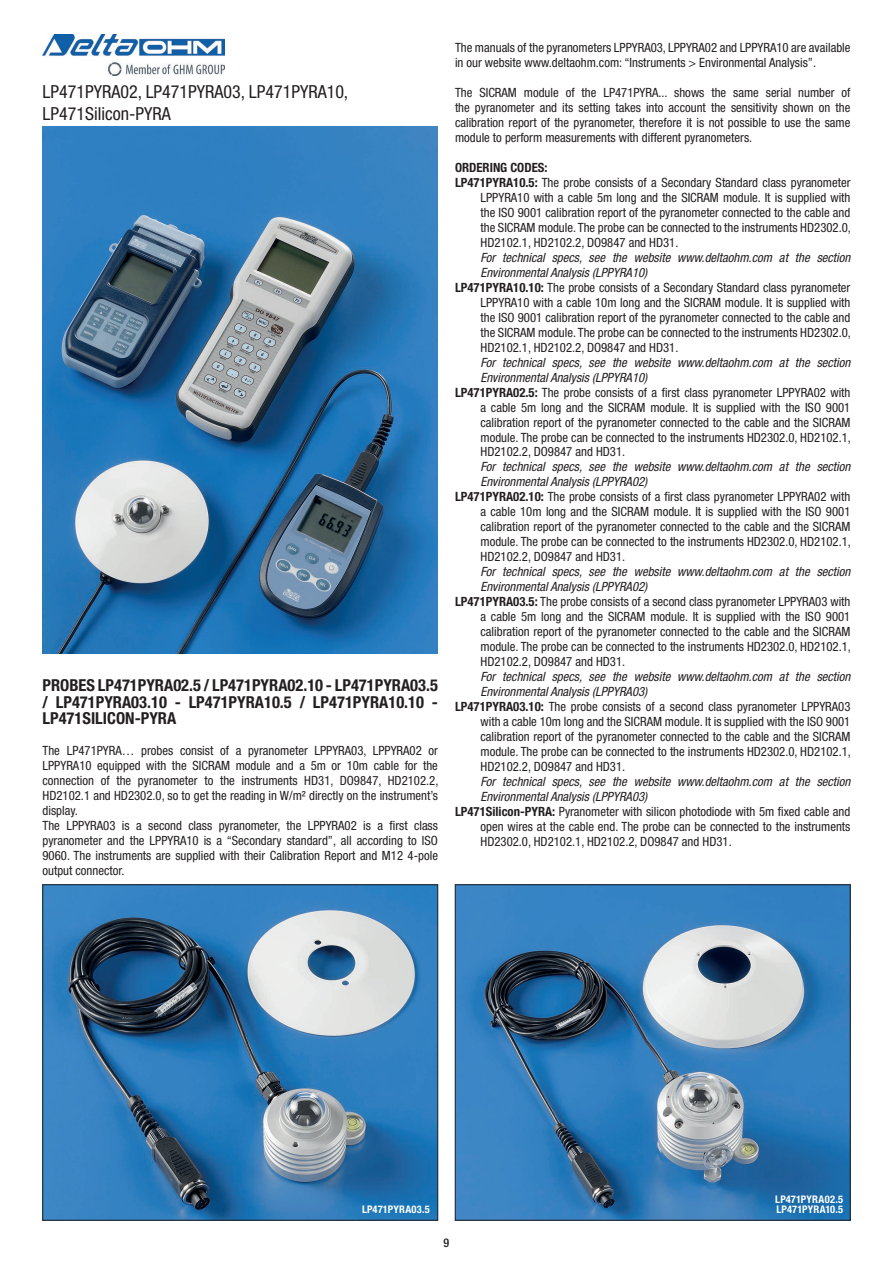
<style>
.page{position:relative;width:893px;height:1263px;background:#fff}
.page>*{position:absolute;margin:0;border:0;box-sizing:border-box;transform-origin:0 0}
.t1{font:condensed 18px/22.5px "Helvetica Neue LT Std";color:#231f20}
.t2{font:700 condensed 16.5px/16.5px "Helvetica Neue LT Std";color:#231f20;text-align:justify}
.t3{font:condensed 12.75px/15px "Helvetica Neue LT Std";color:#231f20}
.t4{font:italic condensed 12.75px "Helvetica Neue LT Std";color:#231f20}
.t5{font:700 condensed 12.75px "Helvetica Neue LT Std";color:#231f20}
.t6{font:500 condensed 12px "Helvetica Neue LT Std";color:#231f20}
.t7{font:700 condensed 10.5px "Helvetica Neue LT Std";letter-spacing:.025em;color:#fff}
.s1{font-weight:700}
</style>
<div class="page">
<img style="left:43px;top:126px;width:395px;height:527px">
<img style="left:457px;top:886px;width:391px;height:332px">
<div style="left:455px;top:884px;width:395px;height:336px;border:1px solid #231f20"></div>
<img style="left:45px;top:886px;width:391px;height:332px">
<div style="left:43px;top:884px;width:395px;height:336px;border:1px solid #231f20"></div>
<img style="left:43px;top:34px;width:181px;height:41px">
<h1 class="t1" style="left:43px;top:80px;width:307px">LP471PYRA02, LP471PYRA03, LP471PYRA10,<br>LP471Silicon-PYRA</h1>
<p class="t2" style="left:43px;top:677px;width:397px">PROBES LP471PYRA02.5 / LP471PYRA02.10 - LP471PYRA03.5 / LP471PYRA03.10 - LP471PYRA10.5 / LP471PYRA10.10 - LP471SILICON-PYRA</p>
<p class="t3" style="left:43px;top:743px;width:397px">The LP471PYRA… probes consist of a pyranometer LPPYRA03, LPPYRA02 or LPPYRA10 equipped with the SICRAM module and a 5m or 10m cable for the connection of the pyranometer to the instruments HD31, DO9847, HD2102.2, HD2102.1 and HD2302.0, so to get the reading in W/m² directly on the instrument’s display.<br>The LPPYRA03 is a second class pyranometer, the LPPYRA02 is a first class pyranometer and the LPPYRA10 is a “Secondary standard”, all according to ISO 9060. The instruments are supplied with their Calibration Report and M12 4-pole output connector.</p>
<p class="t3" style="left:455px;top:39px;width:397px">The manuals of the pyranometers LPPYRA03, LPPYRA02 and LPPYRA10 are available in our website www.deltaohm.com: “Instruments &gt; Environmental Analysis”.</p>
<p class="t3" style="left:455px;top:84px;width:397px;text-align:justify">The SICRAM module of the LP471PYRA... shows the same serial number of the pyranometer and its setting takes into account the sensitivity shown on the calibration report of the pyranometer, therefore it is not possible to use the same module to perform measurements with different pyranometers.</p>
<p class="t5" style="left:455px;top:159px;width:94px">ORDERING CODES:</p>
<p class="t3" style="left:455px;top:174px;width:397px"><span class="s1">LP471PYRA10.5:</span> The probe consists of a Secondary Standard class pyranometer</p>
<p class="t3" style="left:480px;top:189px;width:371px">LPPYRA10 with a cable 5m long and the SICRAM module. It is supplied with</p>
<p class="t3" style="left:480px;top:204px;width:371px">the ISO 9001 calibration report of the pyranometer connected to the cable and</p>
<p class="t3" style="left:480px;top:219px;width:372px">the SICRAM module. The probe can be connected to the instruments HD2302.0,</p>
<p class="t3" style="left:480px;top:234px;width:199px">HD2102.1, HD2102.2, DO9847 and HD31.</p>
<p class="t4" style="left:480px;top:250px;width:371px">For technical specs, see the website www.deltaohm.com at the section</p>
<p class="t4" style="left:480px;top:265px;width:168px">Environmental Analysis (LPPYRA10)</p>
<p class="t3" style="left:455px;top:279px;width:397px"><span class="s1">LP471PYRA10.10:</span> The probe consists of a Secondary Standard class pyranometer</p>
<p class="t3" style="left:480px;top:294px;width:371px">LPPYRA10 with a cable 10m long and the SICRAM module. It is supplied with</p>
<p class="t3" style="left:480px;top:309px;width:371px">the ISO 9001 calibration report of the pyranometer connected to the cable and</p>
<p class="t3" style="left:480px;top:324px;width:372px">the SICRAM module. The probe can be connected to the instruments HD2302.0,</p>
<p class="t3" style="left:480px;top:339px;width:199px">HD2102.1, HD2102.2, DO9847 and HD31.</p>
<p class="t4" style="left:480px;top:355px;width:371px">For technical specs, see the website www.deltaohm.com at the section</p>
<p class="t4" style="left:480px;top:370px;width:168px">Environmental Analysis (LPPYRA10)</p>
<p class="t3" style="left:455px;top:384px;width:397px"><span class="s1">LP471PYRA02.5:</span> The probe consists of a first class pyranometer LPPYRA02 with</p>
<p class="t3" style="left:480px;top:399px;width:371px">a cable 5m long and the SICRAM module. It is supplied with the ISO 9001</p>
<p class="t3" style="left:480px;top:414px;width:371px">calibration report of the pyranometer connected to the cable and the SICRAM</p>
<p class="t3" style="left:480px;top:429px;width:372px">module. The probe can be connected to the instruments HD2302.0, HD2102.1,</p>
<p class="t3" style="left:480px;top:444px;width:146px">HD2102.2, DO9847 and HD31.</p>
<p class="t4" style="left:480px;top:460px;width:371px">For technical specs, see the website www.deltaohm.com at the section</p>
<p class="t4" style="left:480px;top:475px;width:168px">Environmental Analysis (LPPYRA02)</p>
<p class="t3" style="left:455px;top:489px;width:397px"><span class="s1">LP471PYRA02.10:</span> The probe consists of a first class pyranometer LPPYRA02 with</p>
<p class="t3" style="left:480px;top:504px;width:371px">a cable 10m long and the SICRAM module. It is supplied with the ISO 9001</p>
<p class="t3" style="left:480px;top:519px;width:371px">calibration report of the pyranometer connected to the cable and the SICRAM</p>
<p class="t3" style="left:480px;top:534px;width:372px">module. The probe can be connected to the instruments HD2302.0, HD2102.1,</p>
<p class="t3" style="left:480px;top:549px;width:146px">HD2102.2, DO9847 and HD31.</p>
<p class="t4" style="left:480px;top:565px;width:371px">For technical specs, see the website www.deltaohm.com at the section</p>
<p class="t4" style="left:480px;top:580px;width:168px">Environmental Analysis (LPPYRA02)</p>
<p class="t3" style="left:455px;top:594px;width:397px"><span class="s1">LP471PYRA03.5:</span> The probe consists of a second class pyranometer LPPYRA03 with</p>
<p class="t3" style="left:480px;top:609px;width:371px">a cable 5m long and the SICRAM module. It is supplied with the ISO 9001</p>
<p class="t3" style="left:480px;top:624px;width:371px">calibration report of the pyranometer connected to the cable and the SICRAM</p>
<p class="t3" style="left:480px;top:639px;width:372px">module. The probe can be connected to the instruments HD2302.0, HD2102.1,</p>
<p class="t3" style="left:480px;top:654px;width:146px">HD2102.2, DO9847 and HD31.</p>
<p class="t4" style="left:480px;top:669px;width:371px">For technical specs, see the website www.deltaohm.com at the section</p>
<p class="t4" style="left:480px;top:684px;width:168px">Environmental Analysis (LPPYRA03)</p>
<p class="t3" style="left:455px;top:699px;width:397px"><span class="s1">LP471PYRA03.10:</span> The probe consists of a second class pyranometer LPPYRA03</p>
<p class="t3" style="left:480px;top:714px;width:371px">with a cable 10m long and the SICRAM module. It is supplied with the ISO 9001</p>
<p class="t3" style="left:480px;top:729px;width:371px">calibration report of the pyranometer connected to the cable and the SICRAM</p>
<p class="t3" style="left:480px;top:744px;width:372px">module. The probe can be connected to the instruments HD2302.0, HD2102.1,</p>
<p class="t3" style="left:480px;top:759px;width:146px">HD2102.2, DO9847 and HD31.</p>
<p class="t4" style="left:480px;top:774px;width:371px">For technical specs, see the website www.deltaohm.com at the section</p>
<p class="t4" style="left:480px;top:789px;width:168px">Environmental Analysis (LPPYRA03)</p>
<p class="t3" style="left:455px;top:804px;width:397px"><span class="s1">LP471Silicon-PYRA:</span> Pyranometer with silicon photodiode with 5m fixed cable and</p>
<p class="t3" style="left:480px;top:819px;width:371px">open wires at the cable end. The probe can be connected to the instruments</p>
<p class="t3" style="left:480px;top:834px;width:253px">HD2302.0, HD2102.1, HD2102.2, DO9847 and HD31.</p>
<p class="t7" style="left:775px;top:1192px;width:69px">LP471PYRA02.5</p>
<p class="t7" style="left:362px;top:1203px;width:69px">LP471PYRA03.5</p>
<p class="t7" style="left:776px;top:1203px;width:68px">LP471PYRA10.5</p>
<p class="t6" style="left:444px;top:1235px;width:7px">9</p>
</div>
